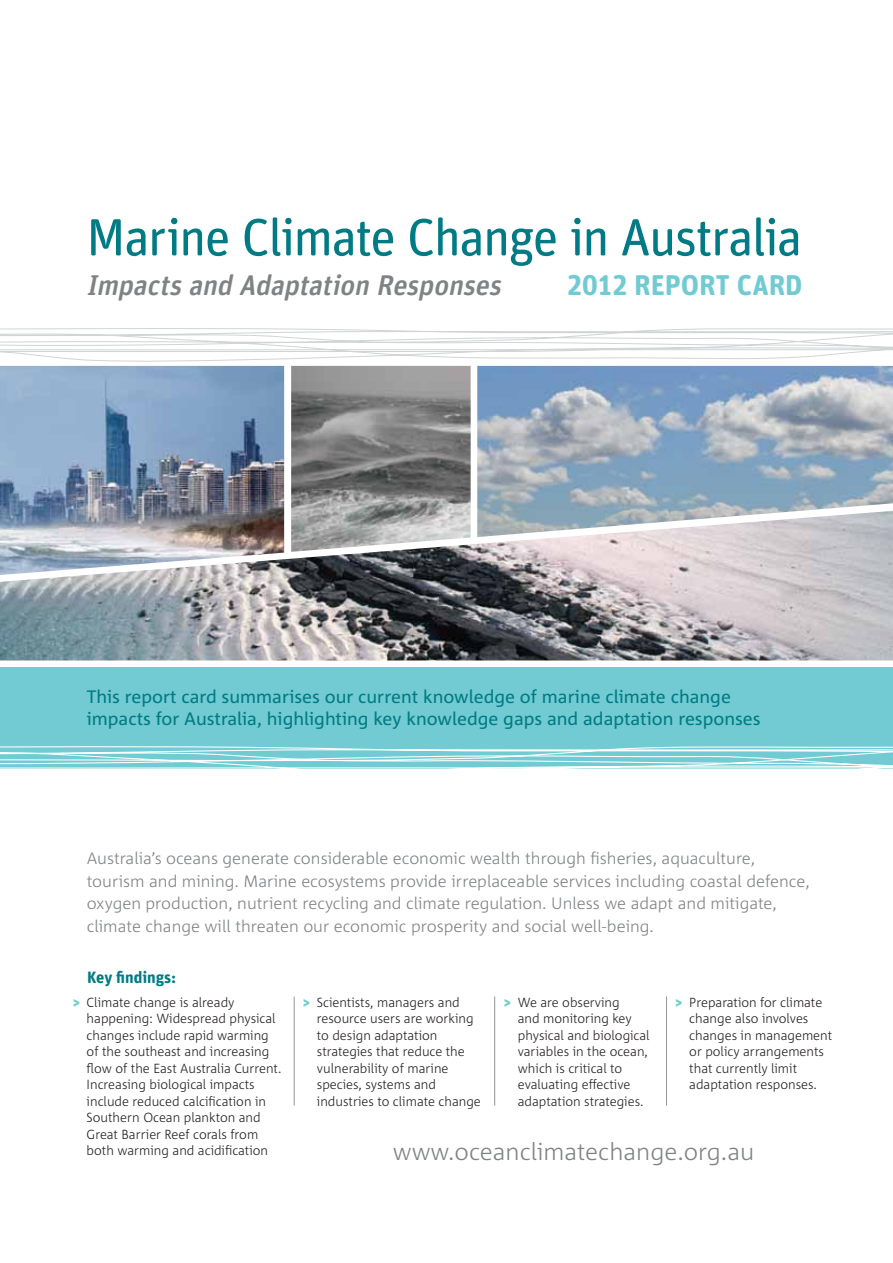
<style>
.page{position:relative;width:893px;height:1263px;background:#fff}
.page>*{position:absolute;margin:0;border:0;box-sizing:border-box;transform-origin:0 0}
.t1{font:52.5px "Unit Rounded OT";letter-spacing:-.04em;color:#007b85}
.t2{font:italic 500 28.5px "Unit Rounded OT";color:#808285}
.t3{font:700 28.5px "Unit Rounded OT";letter-spacing:-.005em;color:#72cbd2}
.t4{font:300 23.85px "Corpid C1";color:#808285}
.t5{font:18px/22.5px "Corpid C1";color:#007b85}
.t6{font:300 16.5px/22.5px "Corpid C1";color:#808285}
.t7{font:700 16.5px "Unit Rounded OT";color:#007b85}
.t8{font:300 13.2px/16.5px "Corpid C1";color:#231f20}
.s1{font-weight:900;color:#72cbd2}
</style>
<div class="page">
<div style="left:0;top:667px;width:893px;height:101px;background:#72cbd2"></div>
<svg style="left:0;top:746px;width:893px;height:23px"></svg>
<svg style="left:0;top:328px;width:893px;height:34px"></svg>
<img style="left:0;top:511px;width:893px;height:149px">
<img style="left:0;top:366px;width:284px;height:209px">
<img style="left:291px;top:366px;width:180px;height:186px">
<img style="left:477px;top:366px;width:416px;height:171px">
<hr style="left:294px;top:996px;width:1px;height:110px;background:#939598">
<hr style="left:494px;top:996px;width:1px;height:110px;background:#939598">
<hr style="left:666px;top:996px;width:1px;height:110px;background:#939598">
<h1 class="t1" style="left:86px;top:205px;width:718px">Marine Climate Change in Australia</h1>
<h2 class="t2" style="left:86px;top:267px;width:423px">Impactsand Adaptation Responses</h2>
<h2 class="t3" style="left:567px;top:267px;width:237px">2012 REPORT CARD</h2>
<h3 class="t5" style="left:87px;top:685px;width:675px">This report card summarises our current knowledge of marine climate change impacts for Australia, highlighting key knowledge gaps and adaptation responses</h3>
<p class="t6" style="left:87px;top:846px;width:724px">Australia’s oceans generate considerable economic wealth through fisheries, aquaculture, tourism and mining. Marine ecosystems provide irreplaceable services including coastal defence, oxygen production, nutrient recycling and climate regulation. Unless we adapt and mitigate, climate change will threaten our economic prosperity and social well-being.</p>
<p class="t7" style="left:87px;top:966px;width:91px">Key findings:</p>
<p class="t8" style="left:87px;top:993px;width:196px;text-indent:-14px"><span class="s1">&gt;</span> Climate change is already happening: Widespread physical changes include rapid warming of the southeast and increasing flow of the East Australia Current.<br>Increasing biological impacts include reduced calcification in<br>Southern Ocean plankton and<br>Great Barrier Reef corals from both warming and acidification</p>
<p class="t8" style="left:317px;top:993px;width:165px;text-indent:-14px"><span class="s1">&gt;</span> Scientists, managers and resource users are working to design adaptation strategies that reduce the vulnerability of marine species, systems and industries to climate change</p>
<p class="t8" style="left:518px;top:993px;width:133px;text-indent:-14px"><span class="s1">&gt;</span> We are observing<br>and monitoring key physical and biological variables in the ocean, which is critical to evaluating effective adaptation strategies.</p>
<p class="t8" style="left:689px;top:993px;width:144px;text-indent:-14px"><span class="s1">&gt;</span> Preparation for climate change also involves changes in management or policy arrangements that currently limit adaptation responses.</p>
<h3 class="t4" style="left:393px;top:1136px;width:363px">www.oceanclimatechange.org.au</h3>
</div>
